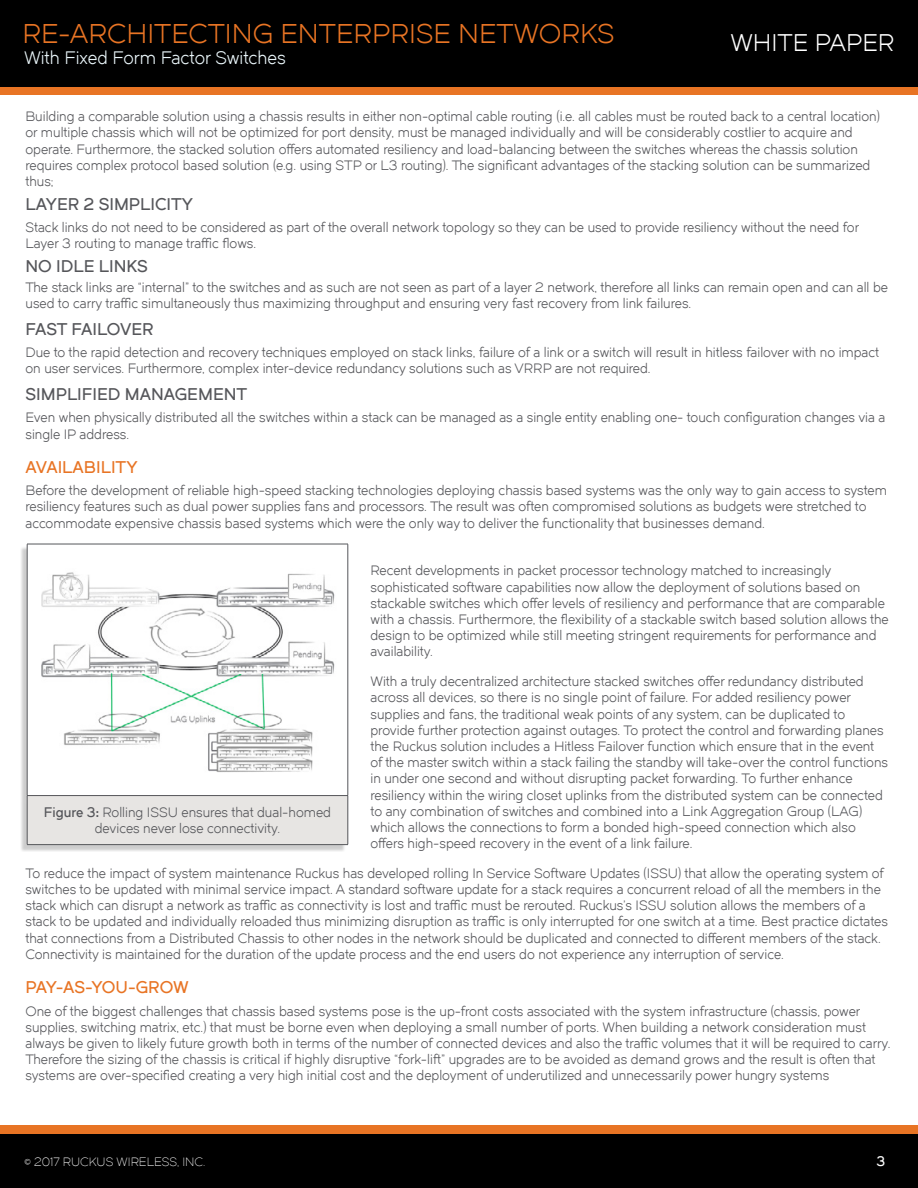
<style>
.page{position:relative;width:918px;height:1188px;background:#fff}
.page>*{position:absolute;margin:0;border:0;box-sizing:border-box;transform-origin:0 0}
.t1{font:27px "Dual 400";color:#e87424}
.t2{font:24px "Dual 400";color:#fff}
.t3{font:24px "Dual 400";letter-spacing:-.02em;color:#fff}
.t4{font:18px "Dual 400";color:#eaf6fa}
.t5{font:16.5px "Dual 600";color:#55565a}
.t6{font:16.5px "Dual 600";color:#e87424}
.t7{font:13.5px/16.2px "Dual 400";color:#55565a}
.t8{font:13.5px "Dual 600";color:#fff}
.t9{font:12px "Dual 300";color:#fff}
.s1{font-family:"Dual 600"}
</style>
<div class="page">
<div style="left:20px;top:546px;width:326px;height:306px;background:#000;opacity:.2"></div>
<div style="left:27px;top:544px;width:321px;height:252px;background:#fff"></div>
<div style="left:27px;top:796px;width:321px;height:49px;background:#e7e5e3"></div>
<hr style="left:27px;top:544px;width:321px;height:1px;background:#55565a">
<hr style="left:27px;top:544px;width:1px;height:251px;background:#55565a">
<hr style="left:348px;top:544px;width:1px;height:251px;background:#55565a">
<hr style="left:27px;top:795px;width:321px;height:1px;background:#55565a">
<hr style="left:27px;top:796px;width:1px;height:48px;background:#55565a">
<hr style="left:348px;top:796px;width:1px;height:48px;background:#55565a">
<hr style="left:27px;top:844px;width:321px;height:1px;background:#55565a">
<img style="left:41px;top:572px;width:294px;height:200px">
<div style="left:0;top:86px;width:918px;height:8px;background:#e87424"></div>
<div style="left:0;top:0;width:918px;height:86px;background:#000"></div>
<div style="left:0;top:1126px;width:918px;height:8px;background:#e87424"></div>
<div style="left:0;top:1134px;width:918px;height:54px;background:#000"></div>
<h1 class="t1" style="left:22px;top:17px;width:594px">RE-ARCHITECTING ENTERPRISE NETWORKS</h1>
<h2 class="t3" style="left:753px;top:28px;width:144px">DATASHE T</h2>
<h3 class="t4" style="left:24px;top:47px;width:263px">With Fixed Form Factor Switches</h3>
<h2 class="t2" style="left:730px;top:28px;width:166px">WHITE PAPER</h2>
<p class="t7" style="left:26px;top:108px;width:856px">Building a comparable solution using a chassis results in either non-optimal cable routing (i.e. all cables must be routed back to a central location) or multiple chassis which will not be optimized for port density, must be managed individually and will be considerably costlier to acquire and operate. Furthermore, the stacked solution offers automated resiliency and load-balancing between the switches whereas the chassis solution requires complex protocol based solution (e.g. using STP or L3 routing). The significant advantages of the stacking solution can be summarized thus;</p>
<p class="t5" style="left:26px;top:194px;width:169px">LAYER 2 SIMPLICITY</p>
<p class="t7" style="left:26px;top:219px;width:835px">Stack links do not need to be considered as part of the overall network topology so they can be used to provide resiliency without the need for<br>Layer 3 routing to manage traffic flows.</p>
<p class="t5" style="left:26px;top:256px;width:124px">NO IDLE LINKS</p>
<p class="t7" style="left:26px;top:279px;width:864px">The stack links are “internal” to the switches and as such are not seen as part of a layer 2 network, therefore all links can remain open and can all be used to carry traffic simultaneously thus maximizing throughput and ensuring very fast recovery from link failures.</p>
<p class="t5" style="left:26px;top:318px;width:130px">FAST FAILOVER</p>
<p class="t7" style="left:26px;top:344px;width:855px">Due to the rapid detection and recovery techniques employed on stack links, failure of a link or a switch will result in hitless failover with no impact on user services. Furthermore, complex inter-device redundancy solutions such as VRRP are not required.</p>
<p class="t5" style="left:26px;top:384px;width:223px">SIMPLIFIED MANAGEMENT</p>
<p class="t7" style="left:26px;top:409px;width:862px">Even when physically distributed all the switches within a stack can be managed as a single entity enabling one- touch configuration changes via a single IP address.</p>
<p class="t6" style="left:26px;top:457px;width:114px">AVAILABILITY</p>
<p class="t7" style="left:26px;top:482px;width:863px">Before the development of reliable high-speed stacking technologies deploying chassis based systems was the only way to gain access to system resiliency features such as dual power supplies fans and processors. The result was often compromised solutions as budgets were stretched to accommodate expensive chassis based systems which were the only way to deliver the functionality that businesses demand.</p>
<p class="t7" style="left:371px;top:563px;width:520px">Recent developments in packet processor technology matched to increasingly sophisticated software capabilities now allow the deployment of solutions based on stackable switches which offer levels of resiliency and performance that are comparable with a chassis. Furthermore, the flexibility of a stackable switch based solution allows the design to be optimized while still meeting stringent requirements for performance and availability.</p>
<p class="t7" style="left:371px;top:673px;width:519px">With a truly decentralized architecture stacked switches offer redundancy distributed across all devices, so there is no single point of failure. For added resiliency power supplies and fans, the traditional weak points of any system, can be duplicated to provide further protection against outages. To protect the control and forwarding planes the Ruckus solution includes a Hitless Failover function which ensure that in the event of the master switch within a stack failing the standby will take-over the control functions in under one second and without disrupting packet forwarding. To further enhance resiliency within the wiring closet uplinks from the distributed system can be connected to any combination of switches and combined into a Link Aggregation Group (LAG) which allows the connections to form a bonded high-speed connection which also offers high-speed recovery in the event of a link failure.</p>
<p class="t7" style="left:25px;top:865px;width:864px">To reduce the impact of system maintenance Ruckus has developed rolling In Service Software Updates (ISSU) that allow the operating system of switches to be updated with minimal service impact. A standard software update for a stack requires a concurrent reload of all the members in the stack which can disrupt a network as traffic as connectivity is lost and traffic must be rerouted. Ruckus’s ISSU solution allows the members of a stack to be updated and individually reloaded thus minimizing disruption as traffic is only interrupted for one switch at a time. Best practice dictates that connections from a Distributed Chassis to other nodes in the network should be duplicated and connected to different members of the stack.<br>Connectivity is maintained for the duration of the update process and the end users do not experience any interruption of service.</p>
<p class="t6" style="left:26px;top:977px;width:165px">PAY-AS-YOU-GROW</p>
<p class="t7" style="left:26px;top:1003px;width:867px">One of the biggest challenges that chassis based systems pose is the up-front costs associated with the system infrastructure (chassis, power supplies, switching matrix, etc.) that must be borne even when deploying a small number of ports. When building a network consideration must always be given to likely future growth both in terms of the number of connected devices and also the traffic volumes that it will be required to carry.<br>Therefore the sizing of the chassis is critical if highly disruptive “fork-lift” upgrades are to be avoided as demand grows and the result is often that systems are over-specified creating a very high initial cost and the deployment of underutilized and unnecessarily power hungry systems</p>
<p class="t7" style="left:44px;top:804px;width:289px;text-align:center"><span class="s1">Figure 3:</span> Rolling ISSU ensures that dual-homed devices never lose connectivity.</p>
<p class="t9" style="left:24px;top:1154px;width:183px">© 2017 RUCKUS WIRELESS, INC.</p>
<p class="t8" style="left:877px;top:1153px;width:10px">3</p>
</div>
